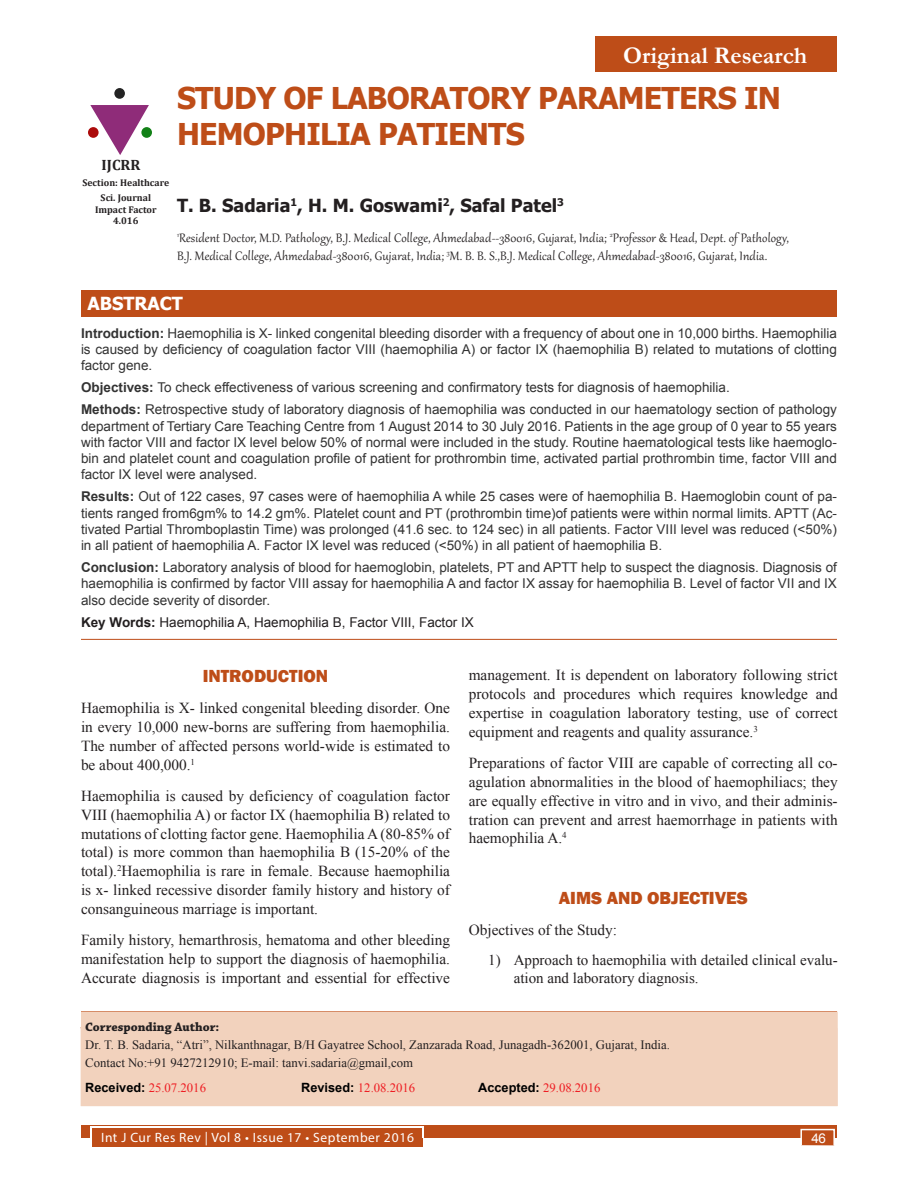
<style>
.page{position:relative;width:918px;height:1188px;background:#fff}
.page>*{position:absolute;margin:0;border:0;box-sizing:border-box;transform-origin:0 0}
.Article_title{font:700 30px/36px "Tahoma";letter-spacing:-.025em;color:#be4d18}
.Articles{font:700 24px "Garamond";color:#fff}
.Author_name{font:700 18px "Tahoma";color:#231f20}
.Head_1_copy{font:800 18px "Franklin Gothic";color:#be4d18}
.t1{font:700 18px "Tahoma";color:#fff}
.Text{font:15.3px/18.9px "Times New Roman";color:#231f20;text-align:justify}
.Author_affiliation{font:15px/18px "Gabriola";letter-spacing:.01em;color:#231f20}
.Number_list{font:15px/18px "Times New Roman";color:#231f20}
.t2{font:700 15px "Cambria";color:#231f20}
.Abstract_text{font:13.5px/16.2px "Arial";color:#333;text-align:justify}
.Abstract_text-2{font:13.5px "Arial";color:#231f20}
.t3{font:13.5px "Myriad Pro";letter-spacing:.04em;color:#fff}
.t4{font:13.5px "Arial";color:#fff}
.Corresponding_text{font:12.75px "Times New Roman";color:#231f20}
.Corresponding_text-2{font:12.75px "Times New Roman";color:#ee1d23}
.Corresponding_head{font:700 12.75px "Chaparral Pro";color:#231f20}
.t5{font:700 9.75px/11.7px "Cambria";color:#231f20;text-align:center}
.s1{font-weight:700}
.s2{font-family:"Arial";font-weight:700;color:#000}
</style>
<div class="page">
<div style="left:81px;top:1125px;width:756px;height:13px;background:#be4d18"></div>
<div style="left:92px;top:1128px;width:330px;height:19px;background:#be4d18"></div>
<hr style="left:90px;top:1127px;width:333px;height:1px;background:#fff">
<svg style="left:90px;top:1128px;width:2px;height:10px"></svg>
<svg style="left:422px;top:1127px;width:2px;height:11px"></svg>
<div style="left:800px;top:1129px;width:35px;height:17px;background:#be4d18;border:2px solid #fff"></div>
<div style="left:596px;top:36px;width:241px;height:35px;background:#be4d18"></div>
<hr style="left:81px;top:639px;width:756px;height:1px;background:#be4d18">
<div style="left:81px;top:290px;width:756px;height:27px;background:#be4d18"></div>
<hr style="left:81px;top:1011px;width:756px;height:1px;background:#be4d18">
<div style="left:81px;top:1012px;width:757px;height:94px;background:#f2d2bd"></div>
<svg style="left:90px;top:105px;width:59px;height:50px"></svg>
<div style="left:141px;top:127px;width:11px;height:11px;background:#128117;border-radius:50%"></div>
<div style="left:114px;top:88px;width:11px;height:11px;background:#232323;border-radius:50%"></div>
<div style="left:88px;top:127px;width:11px;height:11px;background:#ac0b0b;border-radius:50%"></div>
<p class="Articles" style="left:623px;top:39px;width:186px">Original Research</p>
<p class="Article_title" style="left:177px;top:79px;width:606px">STUDY OF LABORATORY PARAMETERS IN<br>HEMOPHILIA PATIENTS</p>
<p class="t2" style="left:102px;top:154px;width:40px">IJCRR</p>
<p class="t5" style="left:82px;top:176px;width:88px">Section: Healthcare</p>
<p class="t5" style="left:95px;top:191px;width:63px">Sci. Journal<br>Impact Factor<br>4.016</p>
<p class="Author_name" style="left:177px;top:193px;width:388px">T. B. Sadaria<sup>1</sup>, H. M. Goswami<sup>2</sup>, Safal Patel<sup>3</sup></p>
<p class="Author_affiliation" style="left:177px;top:228px;width:613px"><sup>1</sup>Resident Doctor, M.D. Pathology, B.J. Medical College, Ahmedabad--380016, Gujarat, India; <sup>2</sup>Professor &amp; Head, Dept. of Pathology,<br>B.J. Medical College, Ahmedabad-380016, Gujarat, India; <sup>3</sup>M. B. B. S.,B.J. Medical College, Ahmedabad-380016, Gujarat, India.</p>
<p class="t1" style="left:87px;top:291px;width:97px">ABSTRACT</p>
<p class="Abstract_text" style="left:81px;top:325px;width:758px"><span class="s1">Introduction:</span> Haemophilia is X- linked congenital bleeding disorder with a frequency of about one in 10,000 births. Haemophilia is caused by deficiency of coagulation factor VIII (haemophilia A) or factor IX (haemophilia B) related to mutations of clotting factor gene.</p>
<p class="Abstract_text" style="left:81px;top:380px;width:650px"><span class="s1">Objectives:</span> To check effectiveness of various screening and confirmatory tests for diagnosis of haemophilia.</p>
<p class="Abstract_text" style="left:81px;top:402px;width:758px"><span class="s1">Methods:</span> Retrospective study of laboratory diagnosis of haemophilia was conducted in our haematology section of pathology department of Tertiary Care Teaching Centre from 1 August 2014 to 30 July 2016. Patients in the age group of 0 year to 55 years with factor VIII and factor IX level below 50% of normal were included in the study. Routine haematological tests like haemoglo&shy;bin and platelet count and coagulation profile of patient for prothrombin time, activated partial prothrombin time, factor VIII and factor IX level were analysed.</p>
<p class="Abstract_text" style="left:81px;top:489px;width:758px"><span class="s1">Results:</span> Out of 122 cases, 97 cases were of haemophilia A while 25 cases were of haemophilia B. Haemoglobin count of pa&shy;tients ranged from6gm% to 14.2 gm%. Platelet count and PT (prothrombin time)of patients were within normal limits. APTT (Ac&shy;tivated Partial Thromboplastin Time) was prolonged (41.6 sec. to 124 sec) in all patients. Factor VIII level was reduced (&lt;50%) in all patient of haemophilia A. Factor IX level was reduced (&lt;50%) in all patient of haemophilia B.</p>
<p class="Abstract_text" style="left:81px;top:560px;width:757px"><span class="s1">Conclusion:</span> Laboratory analysis of blood for haemoglobin, platelets, PT and APTT help to suspect the diagnosis. Diagnosis of haemophilia is confirmed by factor VIII assay for haemophilia A and factor IX assay for haemophilia B. Level of factor VII and IX also decide severity of disorder.</p>
<p class="Abstract_text-2" style="left:81px;top:613px;width:394px"><span class="s1">Key Words:</span> Haemophilia A, Haemophilia B, Factor VIII, Factor IX</p>
<p class="Head_1_copy" style="left:203px;top:665px;width:127px">INTRODUCTION</p>
<p class="Text" style="left:81px;top:698px;width:371px">Haemophilia is X- linked congenital bleeding disorder. One in every 10,000 new-borns are suffering from haemophilia.<br>The number of affected persons world-wide is estimated to be about 400,000.<sup>1</sup></p>
<p class="Text" style="left:81px;top:786px;width:371px">Haemophilia is caused by deficiency of coagulation factor VIII (haemophilia A) or factor IX (haemophilia B) related to mutations of clotting factor gene. Haemophilia A (80-85% of total) is more common than haemophilia B (15-20% of the total).<sup>2</sup>Haemophilia is rare in female. Because haemophilia is x- linked recessive disorder family history and history of consanguineous marriage is important.</p>
<p class="Text" style="left:81px;top:930px;width:371px">Family history, hemarthrosis, hematoma and other bleeding manifestation help to support the diagnosis of haemophilia.<br>Accurate diagnosis is important and essential for effective</p>
<p class="Text" style="left:469px;top:665px;width:371px">management. It is dependent on laboratory following strict protocols and procedures which requires knowledge and expertise in coagulation laboratory testing, use of correct equipment and reagents and quality assurance.<sup>3</sup></p>
<p class="Text" style="left:469px;top:753px;width:371px">Preparations of factor VIII are capable of correcting all co&shy;agulation abnormalities in the blood of haemophiliacs; they are equally effective in vitro and in vivo, and their adminis&shy;tration can prevent and arrest haemorrhage in patients with haemophilia A.<sup>4</sup></p>
<p class="Head_1_copy" style="left:559px;top:886px;width:190px">AIMS AND OBJECTIVES</p>
<p class="Text" style="left:469px;top:920px;width:150px">Objectives of the Study:</p>
<p class="Number_list" style="left:514px;top:951px;width:325px;text-indent:-26px">1) Approach to haemophilia with detailed clinical evalu&shy;ation and laboratory diagnosis.</p>
<p class="Corresponding_head" style="left:85px;top:1019px;width:136px">Corresponding Author:</p>
<p class="Corresponding_text" style="left:85px;top:1036px;width:586px">Dr. T. B. Sadaria, “Atri”, Nilkanthnagar, B/H Gayatree School, Zanzarada Road, Junagadh-362001, Gujarat, India.</p>
<p class="Corresponding_text" style="left:85px;top:1054px;width:329px">Contact No:+91 9427212910; E-mail: tanvi.sadaria@gmail,com</p>
<p class="Corresponding_text-2" style="left:85px;top:1079px;width:122px"><span class="s2">Received:</span> 25.07.2016</p>
<p class="Corresponding_text-2" style="left:301px;top:1079px;width:116px"><span class="s2">Revised:</span> 12.08.2016</p>
<p class="Corresponding_text-2" style="left:478px;top:1079px;width:124px"><span class="s2">Accepted:</span> 29.08.2016</p>
<p class="t3" style="left:101px;top:1129px;width:314px">Int J Cur Res Rev | Vol 8 • Issue 17 • September 2016</p>
<p class="t4" style="left:812px;top:1130px;width:16px">46</p>
</div>
